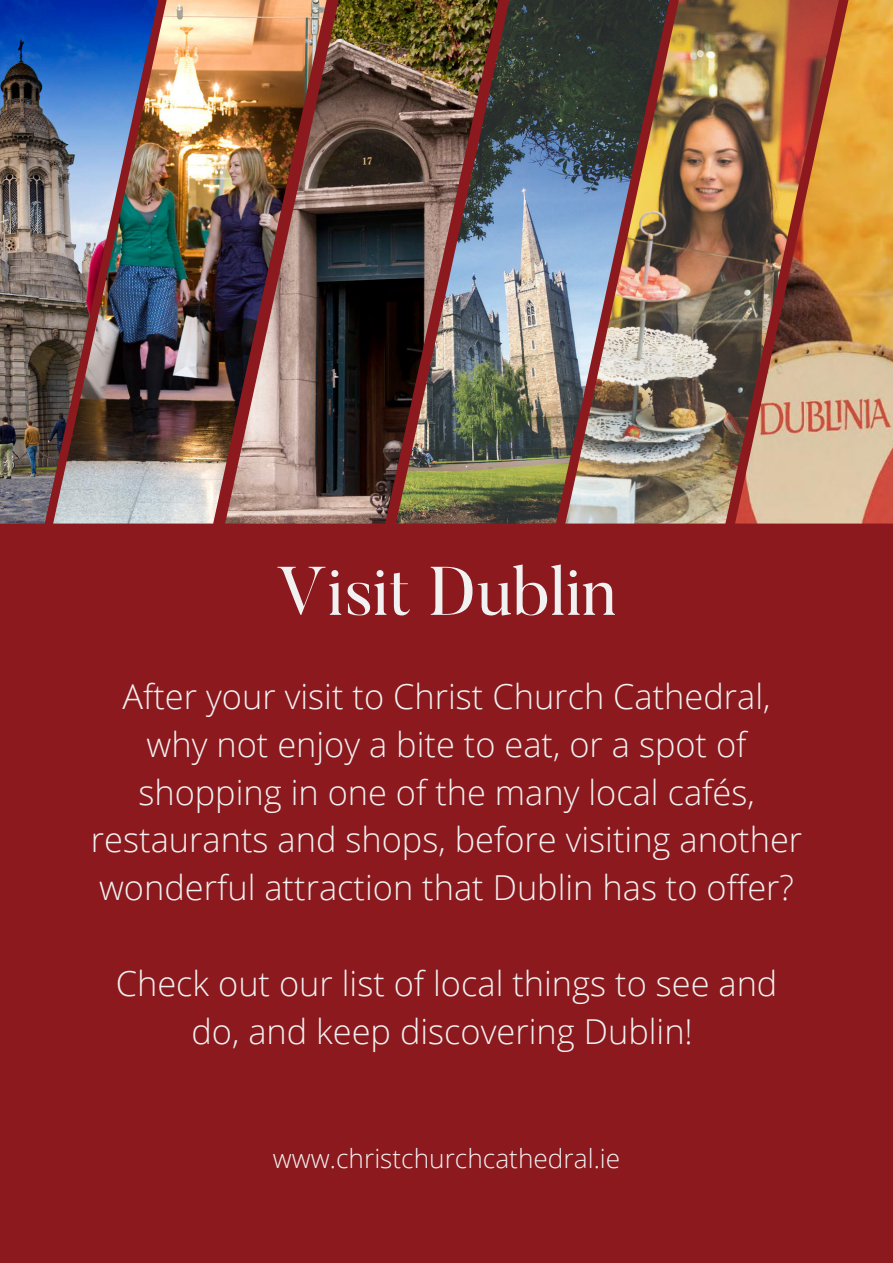
<style>
.page{position:relative;width:893px;height:1263px;background:#8c191e}
.page>*{position:absolute;margin:0;border:0;box-sizing:border-box;transform-origin:0 0}
.t1{font:68.25px "Butler";color:#f1f1f1}
.t2{font:300 34.35px/47.8px "Open Sans";color:#f1f1f1;text-align:center}
.t3{font:300 26.25px "Open Sans";color:#f1f1f1}
</style>
<div class="page">
<img style="left:0;top:0;width:53px;height:523px">
<img style="left:53px;top:0;width:172px;height:523px">
<img style="left:225px;top:0;width:171px;height:523px">
<img style="left:396px;top:0;width:169px;height:523px">
<img style="left:565px;top:0;width:170px;height:523px">
<img style="left:735px;top:0;width:158px;height:523px">
<h1 class="t1" style="left:276px;top:565px;width:342px">Visit Dublin</h1>
<p class="t2" style="left:91px;top:672px;width:713px">After your visit to Christ Church Cathedral, why not enjoy a bite to eat, or a spot of shopping in one of the many local cafés, restaurants and shops, before visiting another wonderful attraction that Dublin has to offer?</p>
<p class="t2" style="left:116px;top:958px;width:663px">Check out our list of local things to see and do, and keep discovering Dublin!</p>
<p class="t3" style="left:273px;top:1140px;width:349px">www.christchurchcathedral.ie</p>
</div>
